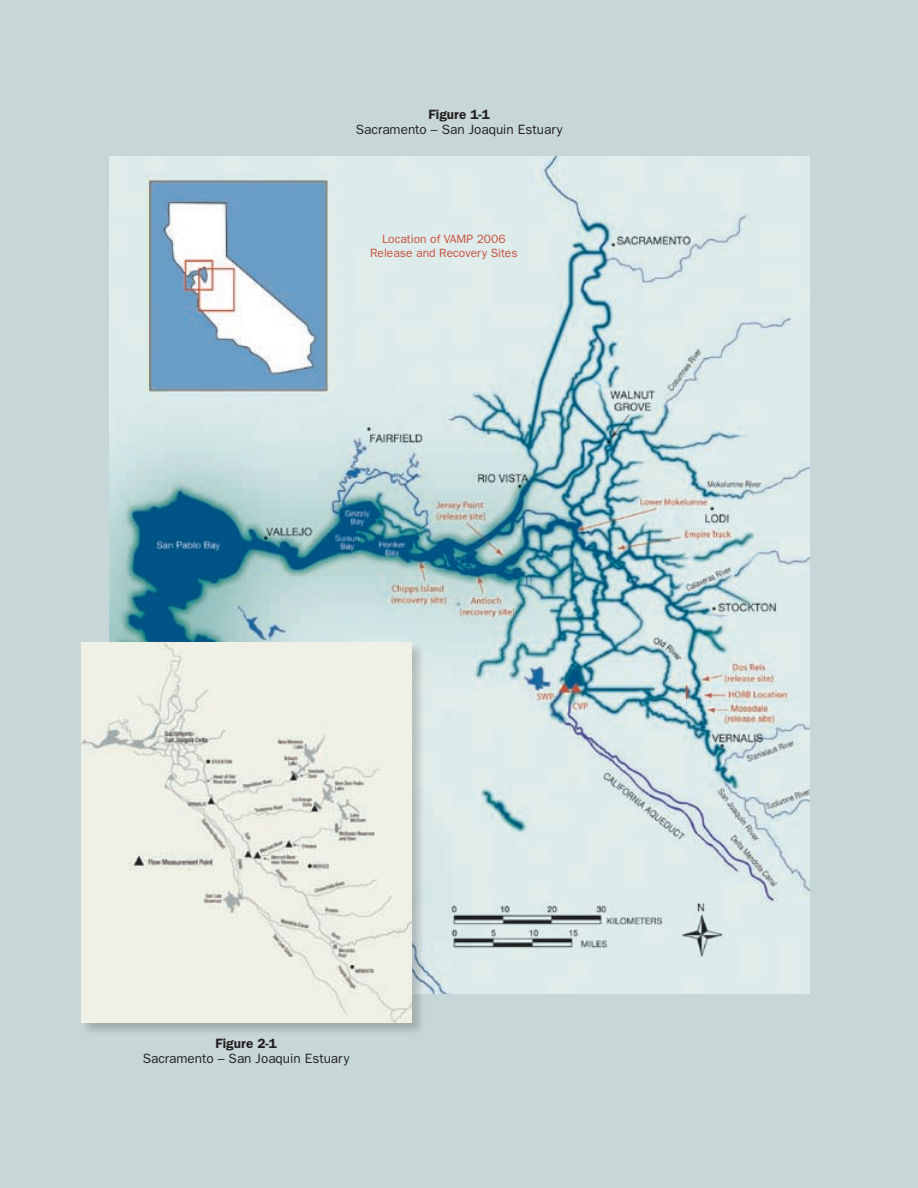
<style>
.page{position:relative;width:918px;height:1188px;background:#c7d7d7}
.page>*{position:absolute;margin:0;border:0;box-sizing:border-box;transform-origin:0 0}
.t1{font:13.5px "Franklin Gothic";color:#231f20}
.t2{font:600 13.5px "Franklin Gothic";color:#231f20}
.t3{font:12px/13.5px "Franklin Gothic";color:#c8503b;text-align:center}
</style>
<div class="page">
<img style="left:109px;top:156px;width:701px;height:837px">
<div style="left:80px;top:641px;width:346px;height:397px;background:#231f20;opacity:.22"></div>
<img style="left:81px;top:642px;width:330px;height:381px">
<p class="t2" style="left:429px;top:106px;width:63px">Figure 1-1</p>
<p class="t1" style="left:356px;top:122px;width:208px">Sacramento – San Joaquin Estuary</p>
<p class="t3" style="left:370px;top:232px;width:149px">Location of VAMP 2006<br>Release and Recovery Sites</p>
<p class="t2" style="left:216px;top:1036px;width:63px">Figure 2-1</p>
<p class="t1" style="left:143px;top:1051px;width:208px">Sacramento – San Joaquin Estuary</p>
</div>
